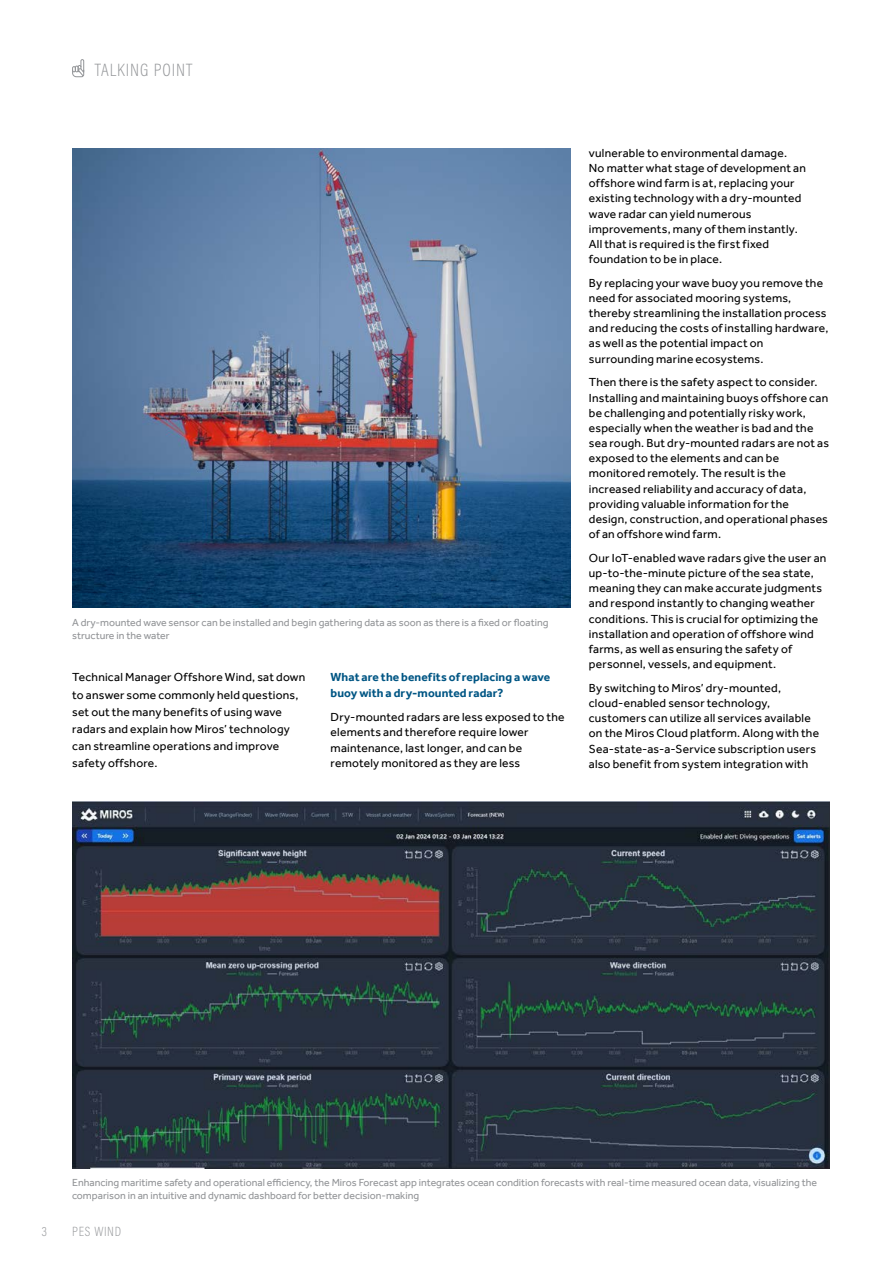
<style>
.page{position:relative;width:893px;height:1263px;background:#fff}
.page>*{position:absolute;margin:0;border:0;box-sizing:border-box;transform-origin:0 0}
.t1{font:200 18px "Acumin Pro Cond";letter-spacing:.05em;color:#939598}
.t2{font:200 13.5px "Acumin Pro Cond";letter-spacing:.05em;color:#939598}
.t3{font:12px/15.1px "Effra";letter-spacing:.015em;color:#000}
.t4{font:700 12px/15.5px "Effra";letter-spacing:.005em;color:#005684}
.t5{font:10.5px/13.5px "Effra";color:#939598}
</style>
<div class="page">
<img style="left:72px;top:802px;width:757px;height:366px">
<img style="left:72px;top:149px;width:499px;height:459px">
<svg style="left:72px;top:59px;width:13px;height:18px"></svg>
<h1 class="t1" style="left:95px;top:58px;width:99px">TALKING POINT</h1>
<p class="t5" style="left:72px;top:615px;width:478px">A dry-mounted wave sensor can be installed and begin gathering data as soon as there is a fixed or floating structure in the water</p>
<p class="t3" style="left:72px;top:668px;width:235px;line-height:17.2px">Technical Manager Offshore Wind, sat down to answer some commonly held questions, set out the many benefits of using wave radars and explain how Miros’ technology can streamline operations and improve safety offshore.</p>
<p class="t4" style="left:331px;top:669px;width:221px">What are the benefits of replacing a wave buoy with a dry-mounted radar?</p>
<p class="t3" style="left:331px;top:709px;width:235px">Dry-mounted radars are less exposed to the elements and therefore require lower maintenance, last longer, and can be remotely monitored as they are less</p>
<p class="t3" style="left:589px;top:145px;width:219px">vulnerable to environmental damage.<br>No matter what stage of development an offshore wind farm is at, replacing your existing technology with a dry-mounted wave radar can yield numerous improvements, many of them instantly.<br>All that is required is the first fixed foundation to be in place.</p>
<p class="t3" style="left:589px;top:275px;width:241px">By replacing your wave buoy you remove the need for associated mooring systems, thereby streamlining the installation process and reducing the costs of installing hardware, as well as the potential impact on surrounding marine ecosystems.</p>
<p class="t3" style="left:589px;top:375px;width:242px">Then there is the safety aspect to consider.<br>Installing and maintaining buoys offshore can be challenging and potentially risky work, especially when the weather is bad and the sea rough. But dry-mounted radars are not as exposed to the elements and can be monitored remotely. The result is the increased reliability and accuracy of data, providing valuable information for the design, construction, and operational phases of an offshore wind farm.</p>
<p class="t3" style="left:589px;top:550px;width:239px">Our IoT-enabled wave radars give the user an up-to-the-minute picture of the sea state, meaning they can make accurate judgments and respond instantly to changing weather conditions. This is crucial for optimizing the installation and operation of offshore wind farms, as well as ensuring the safety of personnel, vessels, and equipment.</p>
<p class="t3" style="left:589px;top:680px;width:232px">By switching to Miros’ dry-mounted, cloud-enabled sensor technology, customers can utilize all services available on the Miros Cloud platform. Along with the Sea-state-as-a-Service subscription users also benefit from system integration with</p>
<p class="t5" style="left:72px;top:1175px;width:747px">Enhancing maritime safety and operational efficiency, the Miros Forecast app integrates ocean condition forecasts with real-time measured ocean data, visualizing the comparison in an intuitive and dynamic dashboard for better decision-making</p>
<p class="t2" style="left:42px;top:1223px;width:7px">3</p>
<p class="t2" style="left:72px;top:1223px;width:50px">PES WIND</p>
</div>
